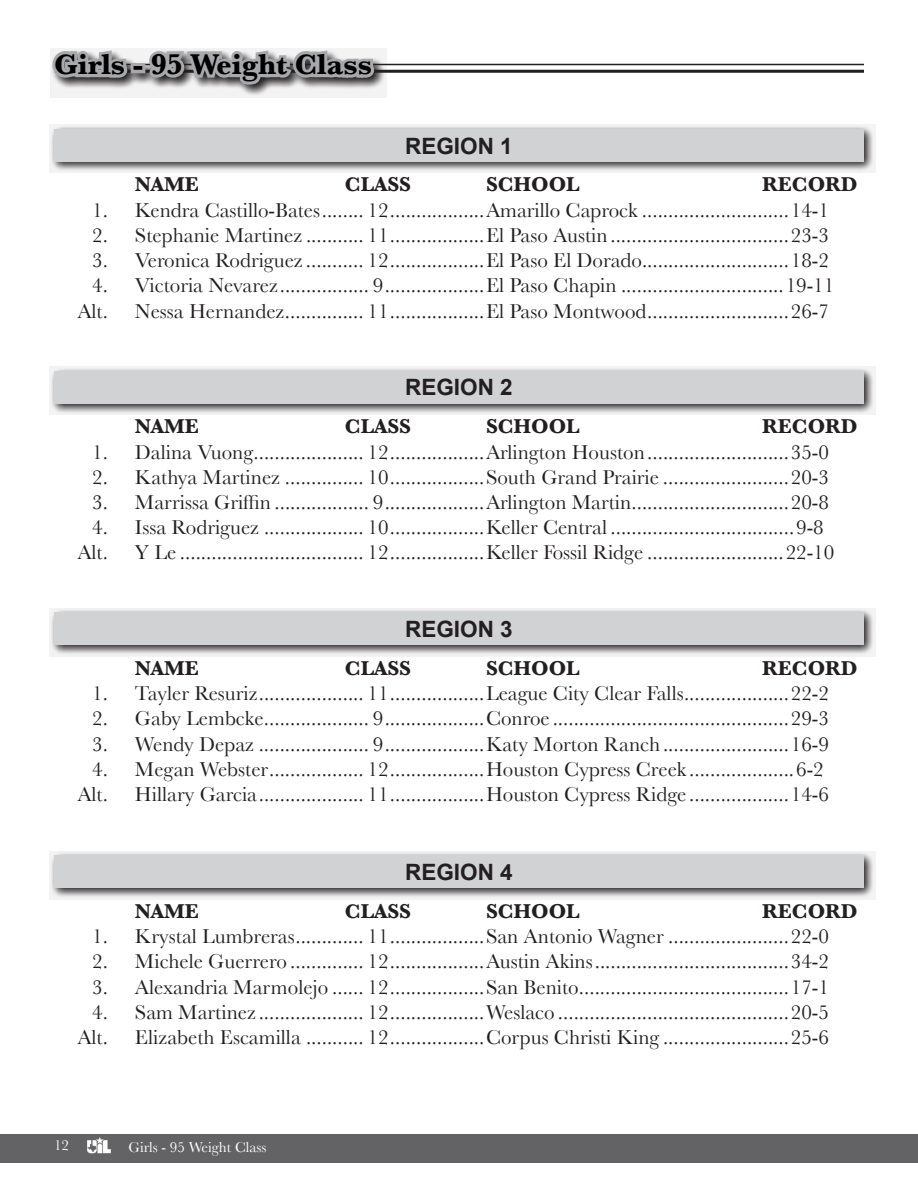
<style>
.page{position:relative;width:918px;height:1188px;background:#fff}
.page>*{position:absolute;margin:0;border:0;box-sizing:border-box;transform-origin:0 0}
.t1{font:700 30px "Baskerville";color:#000}
.t2{font:700 22.5px "Arial";color:#231f20}
.t3{font:21px/25.2px "Baskerville";color:#231f20}
.t4{font:700 21px "Baskerville";color:#231f20}
.t5{font:15px "Baskerville";color:#fff}
</style>
<div class="page">
<div style="left:0;top:1134px;width:918px;height:29px;background:#636366"></div>
<img style="left:87px;top:1137px;width:24px;height:17px">
<hr style="left:55px;top:70px;width:809px;height:3px;background:#231f20">
<hr style="left:55px;top:64px;width:809px;height:1px;background:#231f20">
<svg style="left:50px;top:48px;width:337px;height:50px;fill:#f3f3f3"></svg>
<svg style="left:50px;top:48px;width:82px;height:40px"></svg>
<div style="left:131px;top:63px;width:14px;height:10px;border:6px solid #a8a9ad"></div>
<svg style="left:144px;top:48px;width:235px;height:42px"></svg>
<svg style="left:49px;top:124px;width:827px;height:49px"></svg>
<div style="left:54px;top:129px;width:810px;height:33px;background:#d1d2d4"></div>
<svg style="left:49px;top:366px;width:827px;height:49px"></svg>
<div style="left:54px;top:371px;width:810px;height:32px;background:#d1d2d4"></div>
<svg style="left:49px;top:608px;width:827px;height:48px"></svg>
<div style="left:54px;top:613px;width:810px;height:32px;background:#d1d2d4"></div>
<svg style="left:49px;top:851px;width:827px;height:48px"></svg>
<div style="left:54px;top:856px;width:810px;height:32px;background:#d1d2d4"></div>
<h1 class="t1" style="left:54px;top:47px;width:320px">Girls - 95 Weight Class</h1>
<p class="t2" style="left:405px;top:133px;width:109px">REGION 1</p>
<p class="t4" style="left:135px;top:172px;width:65px">NAME</p>
<p class="t4" style="left:345px;top:172px;width:68px">CLASS</p>
<p class="t4" style="left:486px;top:172px;width:95px">SCHOOL</p>
<p class="t4" style="left:762px;top:172px;width:97px">RECORD</p>
<p class="t3" style="left:92px;top:197px;width:738px">1. Kendra Castillo-Bates........ 12..................Amarillo Caprock ............................14-1</p>
<p class="t3" style="left:92px;top:223px;width:738px">2. Stephanie Martinez ........... 11..................El Paso Austin ..................................23-3</p>
<p class="t3" style="left:92px;top:248px;width:738px">3. Veronica Rodriguez ........... 12..................El Paso El Dorado............................18-2</p>
<p class="t3" style="left:77px;top:273px;width:758px;text-indent:15px">4. Victoria Nevarez................. 9...................El Paso Chapin ...............................19-11<br>Alt.</p>
<p class="t3" style="left:135px;top:298px;width:696px">Nessa Hernandez............... 11..................El Paso Montwood...........................26-7</p>
<p class="t2" style="left:405px;top:375px;width:109px">REGION 2</p>
<p class="t4" style="left:135px;top:414px;width:65px">NAME</p>
<p class="t4" style="left:345px;top:414px;width:68px">CLASS</p>
<p class="t4" style="left:486px;top:414px;width:95px">SCHOOL</p>
<p class="t4" style="left:762px;top:414px;width:97px">RECORD</p>
<p class="t3" style="left:92px;top:439px;width:738px">1. Dalina Vuong..................... 12..................Arlington Houston...........................35-0</p>
<p class="t3" style="left:92px;top:464px;width:738px">2. Kathya Martinez ............... 10..................South Grand Prairie ........................20-3 "#! $%&amp;&amp;'((% )&amp;'*+, .................. 9...................Arlington Martin..............................20-8</p>
<p class="t3" style="left:77px;top:515px;width:748px;text-indent:15px">4. Issa Rodriguez ................... 10..................Keller Central ...................................9-8<br>Alt.</p>
<p class="t3" style="left:135px;top:540px;width:701px">Y Le ................................... 12..................Keller Fossil Ridge ..........................22-10</p>
<p class="t2" style="left:405px;top:617px;width:109px">REGION 3</p>
<p class="t4" style="left:135px;top:656px;width:65px">NAME</p>
<p class="t4" style="left:345px;top:656px;width:68px">CLASS</p>
<p class="t4" style="left:486px;top:656px;width:95px">SCHOOL</p>
<p class="t4" style="left:762px;top:656px;width:97px">RECORD</p>
<p class="t3" style="left:92px;top:681px;width:738px">1. Tayler Resuriz.................... 11..................League City Clear Falls....................22-2</p>
<p class="t3" style="left:92px;top:706px;width:738px">2. Gaby Lembcke.................... 9...................Conroe .............................................29-3</p>
<p class="t3" style="left:92px;top:731px;width:738px">3. Wendy Depaz ..................... 9...................Katy Morton Ranch ........................16-9</p>
<p class="t3" style="left:77px;top:756px;width:748px;text-indent:15px">4. Megan Webster.................. 12..................Houston Cypress Creek ....................6-2<br>Alt.</p>
<p class="t3" style="left:135px;top:782px;width:696px">Hillary Garcia.................... 11..................Houston Cypress Ridge ...................14-6</p>
<p class="t2" style="left:405px;top:860px;width:109px">REGION 4</p>
<p class="t4" style="left:135px;top:899px;width:65px">NAME</p>
<p class="t4" style="left:345px;top:899px;width:68px">CLASS</p>
<p class="t4" style="left:486px;top:899px;width:95px">SCHOOL</p>
<p class="t4" style="left:762px;top:899px;width:97px">RECORD</p>
<p class="t3" style="left:92px;top:924px;width:738px">1. Krystal Lumbreras............. 11..................San Antonio Wagner .......................22-0</p>
<p class="t3" style="left:92px;top:949px;width:738px">2. Michele Guerrero .............. 12..................Austin Akins.....................................34-2</p>
<p class="t3" style="left:92px;top:974px;width:738px">3. Alexandria Marmolejo ...... 12..................San Benito........................................17-1</p>
<p class="t3" style="left:77px;top:999px;width:753px;text-indent:15px">4. Sam Martinez .................... 12..................Weslaco ............................................20-5<br>Alt.</p>
<p class="t3" style="left:135px;top:1025px;width:696px">Elizabeth Escamilla ........... 12..................Corpus Christi King ........................25-6</p>
<p class="t5" style="left:54px;top:1137px;width:16px">12</p>
<p class="t5" style="left:129px;top:1138px;width:139px">Girls - 95 Weight Class</p>
</div>
